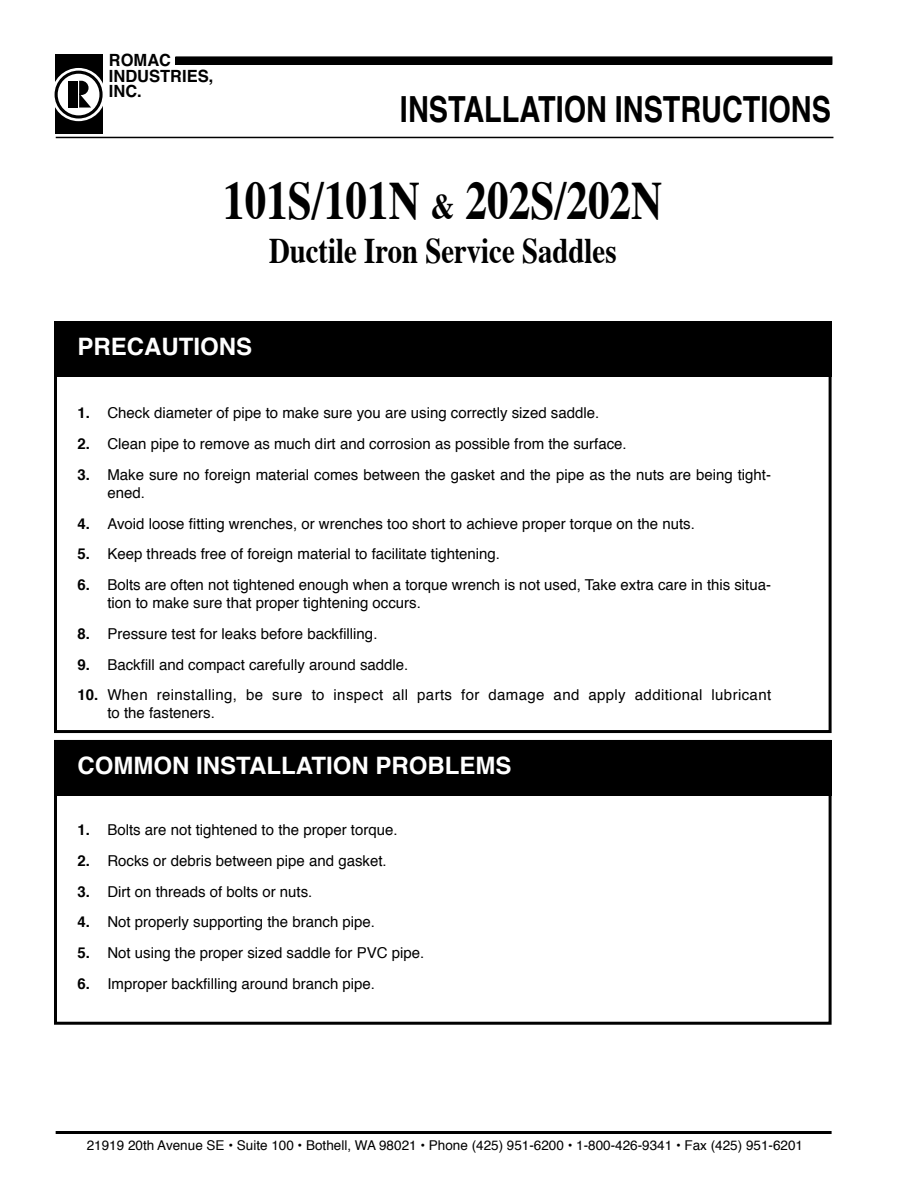
<style>
.page{position:relative;width:918px;height:1188px;background:#fff}
.page>*{position:absolute;margin:0;border:0;box-sizing:border-box;transform-origin:0 0}
.t1{font:700 54px "Times";color:#000;scale:.8 1}
.t2{font:700 36px "Times";color:#000;scale:.8 1}
.t3{font:700 36px "Helvetica";color:#000;scale:.8 1}
.t4{font:700 24px "Helvetica";color:#fff}
.t5{font:700 16.8px/15.3px "Helvetica";color:#000}
.t6{font:15px/18px "Helvetica";color:#000}
.t7{font:15px/18px "Helvetica";letter-spacing:.025em;color:#000}
.t8{font:13.5px "Helvetica";color:#000}
.s1{font-size:36px}
.s2{font-weight:700}
</style>
<div class="page">
<div style="left:55px;top:54px;width:47px;height:80px;background:#000"></div>
<svg style="left:52px;top:68px;width:53px;height:53px"></svg>
<svg style="left:55px;top:71px;width:48px;height:48px"></svg>
<div style="left:58px;top:74px;width:41px;height:41px;background:#fff;border-radius:50%"></div>
<div style="left:69px;top:81px;width:9px;height:27px;background:#000"></div>
<svg style="left:79px;top:81px;width:12px;height:27px"></svg>
<div style="left:176px;top:57px;width:656px;height:7px;background:#000"></div>
<div style="left:176px;top:57px;width:656px;height:8px;border:1px solid #000"></div>
<hr style="left:56px;top:1131px;width:776px;height:3px;background:#000">
<hr style="left:56px;top:137px;width:777px;height:1px;background:#000">
<div style="left:54px;top:322px;width:778px;height:55px;background:#000"></div>
<div style="left:54px;top:321px;width:778px;height:412px;border:3px solid #000"></div>
<div style="left:54px;top:740px;width:778px;height:56px;background:#000"></div>
<div style="left:54px;top:740px;width:778px;height:285px;border:3px solid #000"></div>
<p class="t5" style="left:109px;top:53px;width:106px">ROMAC<br>INDUSTRIES,<br>INC.</p>
<h2 class="t3" style="left:400px;top:80px;width:540px">INSTALLATION INSTRUCTIONS</h2>
<h1 class="t1" style="left:223px;top:150px;width:551px">101S/101N <span class="s1">&amp;</span> 202S/202N</h1>
<h2 class="t2" style="left:269px;top:216px;width:436px">Ductile Iron Service Saddles</h2>
<h3 class="t4" style="left:78px;top:327px;width:176px">PRECAUTIONS</h3>
<p class="t6" style="left:78px;top:404px;width:523px"><span class="s2">1.</span> Check diameter of pipe to make sure you are using correctly sized saddle.</p>
<p class="t6" style="left:78px;top:435px;width:551px"><span class="s2">2.</span> Clean pipe to remove as much dirt and corrosion as possible from the surface.</p>
<p class="t6" style="left:107px;top:466px;width:665px;text-indent:-30px"><span class="s2">3.</span> Make sure no foreign material comes between the gasket and the pipe as the nuts are being tight&shy;ened.</p>
<p class="t6" style="left:78px;top:515px;width:619px"><span class="s2">4.</span> Avoid loose fitting wrenches, or wrenches too short to achieve proper torque on the nuts.</p>
<p class="t6" style="left:78px;top:545px;width:424px"><span class="s2">5.</span> Keep threads free of foreign material to facilitate tightening.</p>
<p class="t6" style="left:107px;top:576px;width:665px;text-indent:-30px"><span class="s2">6.</span> Bolts are often not tightened enough when a torque wrench is not used, Take extra care in this situa&shy;tion to make sure that proper tightening occurs.</p>
<p class="t6" style="left:78px;top:625px;width:301px"><span class="s2">8.</span> Pressure test for leaks before backfilling.</p>
<p class="t6" style="left:78px;top:656px;width:332px"><span class="s2">9.</span> Backfill and compact carefully around saddle.</p>
<p class="t7" style="left:107px;top:686px;width:665px;text-indent:-30px"><span class="s2">10.</span> When reinstalling, be sure to inspect all parts for damage and apply additional lubricant to the fasteners.</p>
<h3 class="t4" style="left:78px;top:746px;width:435px">COMMON INSTALLATION PROBLEMS</h3>
<p class="t6" style="left:78px;top:821px;width:321px"><span class="s2">1.</span> Bolts are not tightened to the proper torque.</p>
<p class="t6" style="left:78px;top:852px;width:311px"><span class="s2">2.</span> Rocks or debris between pipe and gasket.</p>
<p class="t6" style="left:78px;top:883px;width:236px"><span class="s2">3.</span> Dirt on threads of bolts or nuts.</p>
<p class="t6" style="left:78px;top:914px;width:299px"><span class="s2">4.</span> Not properly supporting the branch pipe.</p>
<p class="t6" style="left:78px;top:944px;width:348px"><span class="s2">5.</span> Not using the proper sized saddle for PVC pipe.</p>
<p class="t6" style="left:78px;top:975px;width:299px"><span class="s2">6.</span> Improper backfilling around branch pipe.</p>
<p class="t8" style="left:87px;top:1135px;width:718px">21919 20th Avenue SE • Suite 100 • Bothell, WA 98021 • Phone (425) 951-6200 • 1-800-426-9341 • Fax (425) 951-6201</p>
</div>
